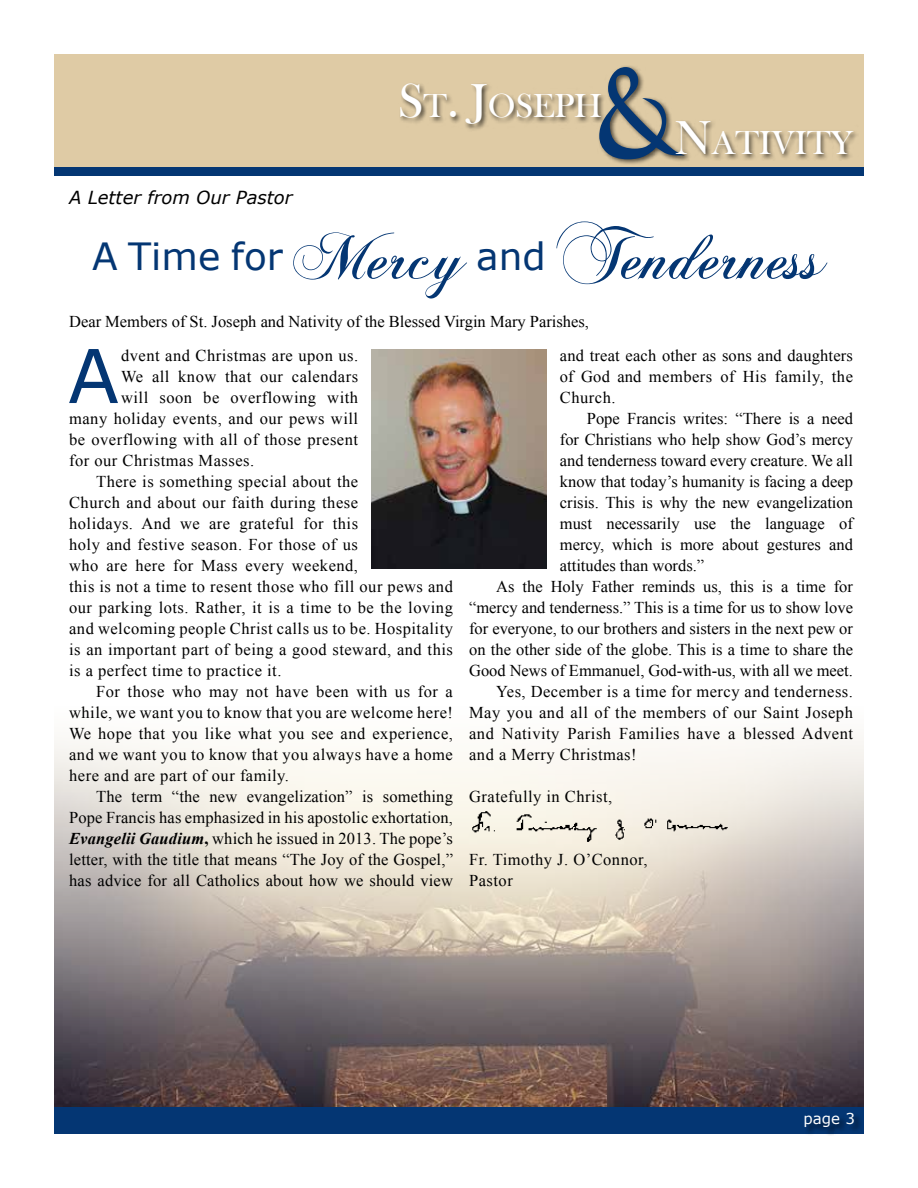
<style>
.page{position:relative;width:918px;height:1188px;background:#fff}
.page>*{position:absolute;margin:0;border:0;box-sizing:border-box;transform-origin:0 0}
.t1{font:115.95px "Black Chancery";color:#043673}
.t2{font:74.25px "Verdana";color:#043673}
.t3{font:69px "Chopin Script";color:#043673}
.t4{font:34.2px "Bask Old Face";color:#fff}
.t5{font:italic 18px "Verdana";color:#000}
.t6{font:16.5px/21px "Times New Roman";letter-spacing:.03em;color:#000;text-align:justify}
.t7{font:16.5px "Times New Roman";color:#000}
.t8{font:16.5px "Times New Roman";letter-spacing:.01em;color:#000}
.t9{font:15px "Verdana";color:#fff}
.s1{font-size:48.9px}
.s2{font-family:"Verdana";font-size:37.5px}
.s3{font-weight:700;font-style:italic}
.s4{font-weight:700}
</style>
<div class="page">
<div style="left:54px;top:55px;width:810px;height:116px;background:#dfcba5"></div>
<div style="left:54px;top:167px;width:810px;height:9px;background:#043673"></div>
<div style="left:54px;top:1107px;width:810px;height:27px;background:#043673"></div>
<div style="left:805px;top:1113px;width:58px;height:23px;background:#000;opacity:.65"></div>
<div style="left:597px;top:65px;width:94px;height:100px;background:#000;opacity:.65"></div>
<div style="left:675px;top:120px;width:185px;height:41px;background:#000;opacity:.65"></div>
<div style="left:399px;top:82px;width:208px;height:49px;background:#000;opacity:.65"></div>
<img style="left:54px;top:738px;width:810px;height:369px">
<img style="left:469px;top:809px;width:261px;height:34px">
<img style="left:372px;top:350px;width:174px;height:218px">
<h1 class="t1" style="left:596px;top:47px;width:77px">&amp;</h1>
<h3 class="t4" style="left:398px;top:87px;width:205px"><span class="s1">S</span>T<span class="s1">. J</span>OSEPH</h3>
<h3 class="t4" style="left:675px;top:124px;width:180px"><span class="s1">N</span>ATIVITY</h3>
<p class="t5" style="left:69px;top:185px;width:225px">A Letter from Our Pastor</p>
<h3 class="t3" style="left:92px;top:214px;width:735px"><span class="s2">A Time for</span> Mercy <span class="s2">and</span> Tenderness</h3>
<p class="t7" style="left:69px;top:310px;width:521px">Dear Members of St. Joseph and Nativity of the Blessed Virgin Mary Parishes,</p>
<h2 class="t2" style="left:68px;top:325px;width:52px">A</h2>
<p class="t6" style="left:121px;top:345px;width:238px">dvent and Christmas are upon us.</p>
<p class="t6" style="left:121px;top:366px;width:238px">We all know that our calendars</p>
<p class="t6" style="left:121px;top:387px;width:238px">will soon be overflowing with</p>
<p class="t6" style="left:69px;top:408px;width:291px">many holiday events, and our pews will</p>
<p class="t6" style="left:69px;top:429px;width:290px">be overflowing with all of those present</p>
<p class="t6" style="left:69px;top:450px;width:187px">for our Christmas Masses.</p>
<p class="t6" style="left:96px;top:471px;width:264px">There is something special about the</p>
<p class="t6" style="left:69px;top:492px;width:290px">Church and about our faith during these</p>
<p class="t6" style="left:69px;top:513px;width:291px">holidays. And we are grateful for this</p>
<p class="t6" style="left:69px;top:534px;width:290px">holy and festive season. For those of us</p>
<p class="t6" style="left:69px;top:555px;width:290px">who are here for Mass every weekend,</p>
<p class="t6" style="left:69px;top:576px;width:385px">this is not a time to resent those who fill our pews and</p>
<p class="t6" style="left:69px;top:597px;width:385px">our parking lots. Rather, it is a time to be the loving</p>
<p class="t6" style="left:69px;top:618px;width:385px">and welcoming people Christ calls us to be. Hospitality</p>
<p class="t6" style="left:69px;top:639px;width:385px">is an important part of being a good steward, and this</p>
<p class="t6" style="left:69px;top:660px;width:214px">is a perfect time to practice it.</p>
<p class="t6" style="left:96px;top:681px;width:358px">For those who may not have been with us for a</p>
<p class="t6" style="left:69px;top:702px;width:385px">while, we want you to know that you are welcome here!</p>
<p class="t6" style="left:69px;top:723px;width:385px">We hope that you like what you see and experience,</p>
<p class="t6" style="left:69px;top:744px;width:385px">and we want you to know that you always have a home</p>
<p class="t6" style="left:69px;top:765px;width:221px">here and are part of our family.</p>
<p class="t8" style="left:96px;top:786px;width:358px">The term “the new evangelization” is something</p>
<p class="t8" style="left:69px;top:807px;width:385px">Pope Francis has emphasized in his apostolic exhortation,</p>
<p class="t8" style="left:69px;top:828px;width:385px"><span class="s3">Evangelii Gaudium</span><span class="s4">,</span> which he issued in 2013. The pope’s</p>
<p class="t8" style="left:69px;top:849px;width:385px">letter, with the title that means “The Joy of the Gospel,”</p>
<p class="t8" style="left:69px;top:870px;width:385px">has advice for all Catholics about how we should view</p>
<p class="t6" style="left:560px;top:345px;width:295px">and treat each other as sons and daughters of God and members of His family, the Church.</p>
<p class="t7" style="left:587px;top:408px;width:268px">Pope Francis writes: “There is a need</p>
<p class="t7" style="left:560px;top:429px;width:295px">for Christians who help show God’s mercy</p>
<p class="t7" style="left:560px;top:450px;width:295px">and tenderness toward every creature. We all</p>
<p class="t7" style="left:560px;top:471px;width:295px">know that today’s humanity is facing a deep</p>
<p class="t7" style="left:560px;top:492px;width:295px">crisis. This is why the new evangelization</p>
<p class="t7" style="left:560px;top:513px;width:295px">must necessarily use the language of</p>
<p class="t7" style="left:560px;top:534px;width:295px">mercy, which is more about gestures and</p>
<p class="t7" style="left:560px;top:555px;width:146px">attitudes than words.”</p>
<p class="t7" style="left:496px;top:576px;width:358px">As the Holy Father reminds us, this is a time for</p>
<p class="t7" style="left:469px;top:597px;width:385px">“mercy and tenderness.” This is a time for us to show love</p>
<p class="t7" style="left:469px;top:618px;width:385px">for everyone, to our brothers and sisters in the next pew or</p>
<p class="t7" style="left:469px;top:639px;width:385px">on the other side of the globe. This is a time to share the</p>
<p class="t7" style="left:469px;top:660px;width:385px">Good News of Emmanuel, God-with-us, with all we meet.</p>
<p class="t6" style="left:496px;top:681px;width:358px">Yes, December is a time for mercy and tenderness.</p>
<p class="t6" style="left:469px;top:702px;width:385px">May you and all of the members of our Saint Joseph</p>
<p class="t6" style="left:469px;top:723px;width:385px">and Nativity Parish Families have a blessed Advent</p>
<p class="t6" style="left:469px;top:744px;width:169px">and a Merry Christmas!</p>
<p class="t6" style="left:469px;top:786px;width:145px">Gratefully in Christ,</p>
<p class="t6" style="left:469px;top:849px;width:180px">Fr. Timothy J. O’Connor,<br>Pastor</p>
<p class="t9" style="left:804px;top:1108px;width:53px">page 3</p>
</div>
